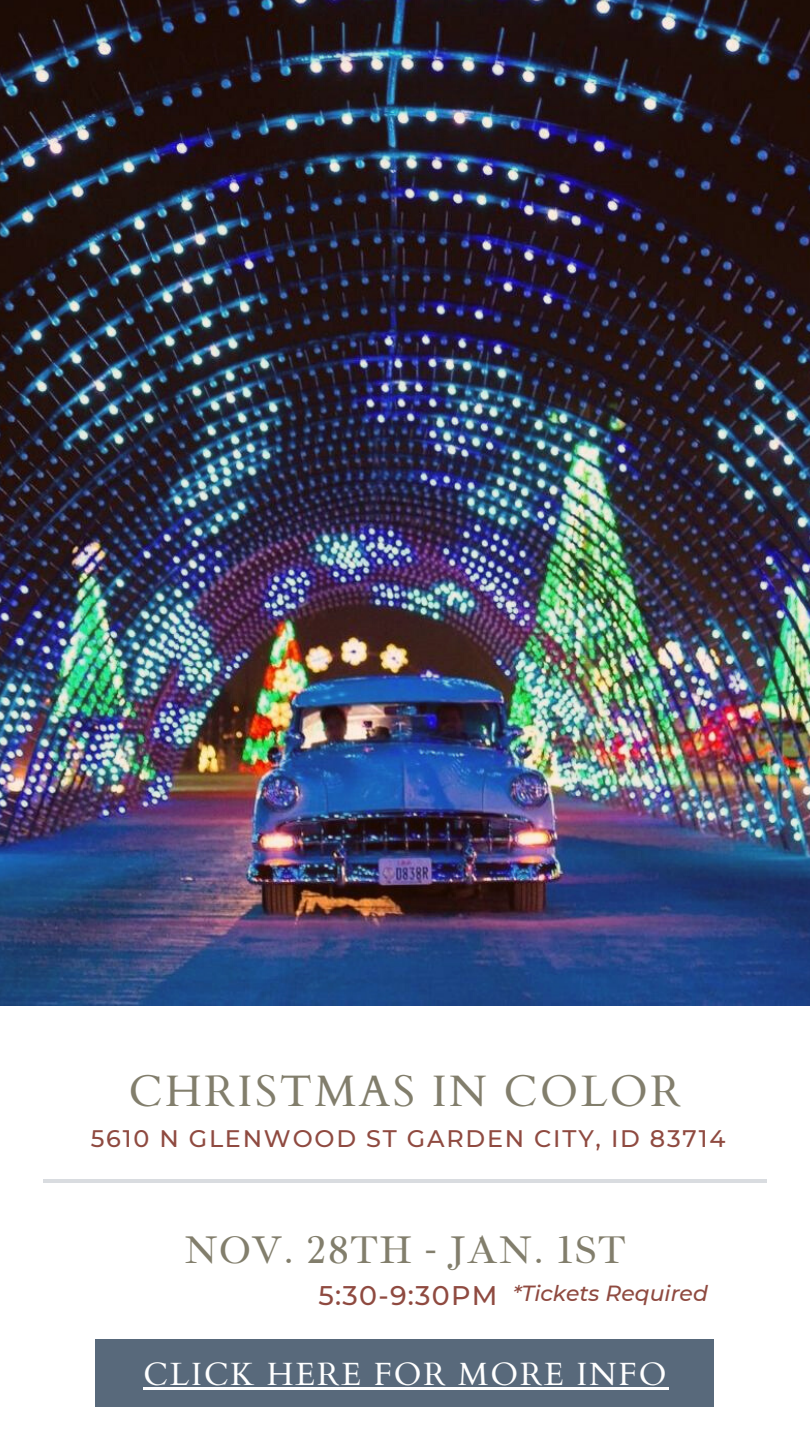
<style>
.page{position:relative;width:810px;height:1440px;background:#fff}
.page>*{position:absolute;margin:0;border:0;box-sizing:border-box;transform-origin:0 0}
.t1{font:44.1px "Cardo";letter-spacing:.06em;color:#827e6c}
.t2{font:39.6px "Ibarra Real Nova";letter-spacing:.03em;color:#827e6c}
.t3{font:32.2px "Cardo";letter-spacing:.06em;color:#fff}
.t4{font:500 26.9px "Montserrat";letter-spacing:.045em;color:#8f4a40}
.t5{font:500 23.9px "Montserrat";letter-spacing:.075em;color:#8f4a40}
.t6{font:italic 500 21.9px "Montserrat";color:#8f4a40}
</style>
<div class="page">
<img style="left:0;top:0;width:810px;height:1006px">
<hr style="left:43px;top:1179px;width:724px;height:4px;background:#d9dce0">
<div style="left:96px;top:1339px;width:618px;height:68px;background:#58697b"></div>
<hr style="left:143px;top:1387px;width:525px;height:3px;background:#fff">
<h1 class="t1" style="left:129px;top:1062px;width:554px">CHRISTMAS IN COLOR</h1>
<p class="t5" style="left:91px;top:1124px;width:636px">5610 N GLENWOOD ST GARDEN CITY, ID 83714</p>
<h2 class="t2" style="left:184px;top:1225px;width:443px">NOV. 28TH - JAN. 1ST</h2>
<p class="t4" style="left:319px;top:1279px;width:180px">5:30-9:30PM</p>
<p class="t6" style="left:513px;top:1280px;width:197px">*Tickets Required</p>
<h3 class="t3" style="left:143px;top:1353px;width:525px">CLICK HERE FOR MORE INFO</h3>
</div>
